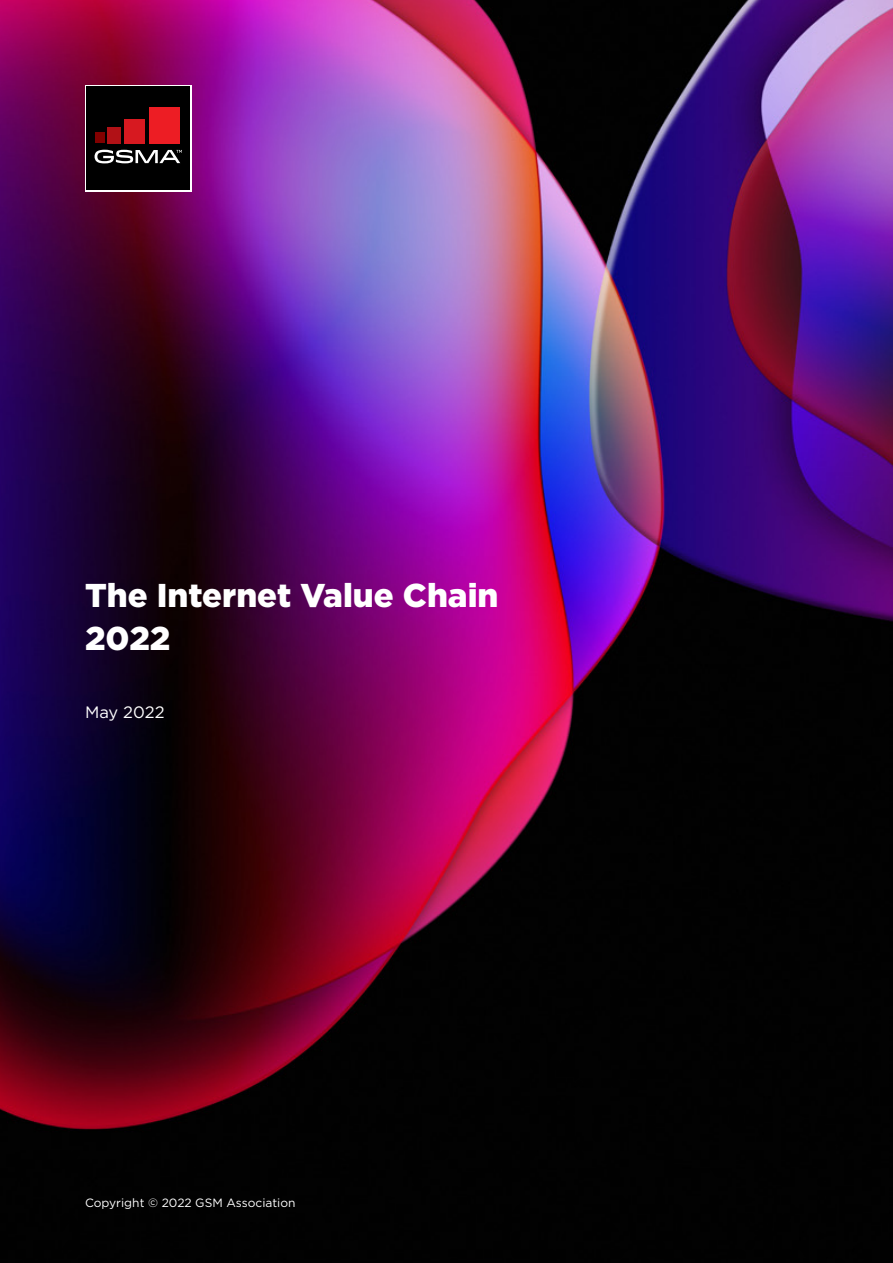
<style>
.page{position:relative;width:893px;height:1263px;background:#fff}
.page>*{position:absolute;margin:0;border:0;box-sizing:border-box;transform-origin:0 0}
.t1{font:900 33px/42.2px "Gotham Pro";color:#fff}
.t2{font:16.5px "Gotham Pro";color:#fff}
.t3{font:12px "Gotham";color:#fff}
</style>
<div class="page">
<img style="left:0;top:0;width:893px;height:1263px">
<div style="left:85px;top:85px;width:106px;height:106px;background:#fff"></div>
<div style="left:86px;top:86px;width:104px;height:104px;background:#000"></div>
<svg style="left:95px;top:150px;width:87px;height:13px"></svg>
<div style="left:95px;top:132px;width:9px;height:11px;background:#820000"></div>
<div style="left:108px;top:127px;width:13px;height:16px;background:#b11116"></div>
<div style="left:125px;top:119px;width:20px;height:24px;background:#d71920"></div>
<div style="left:149px;top:107px;width:31px;height:36px;background:#ed1d24"></div>
<h1 class="t1" style="left:85px;top:574px;width:415px">The Internet Value Chain<br>2022</h1>
<h2 class="t2" style="left:85px;top:703px;width:81px">May 2022</h2>
<p class="t3" style="left:85px;top:1195px;width:212px">Copyright © 2022 GSM Association</p>
</div>
